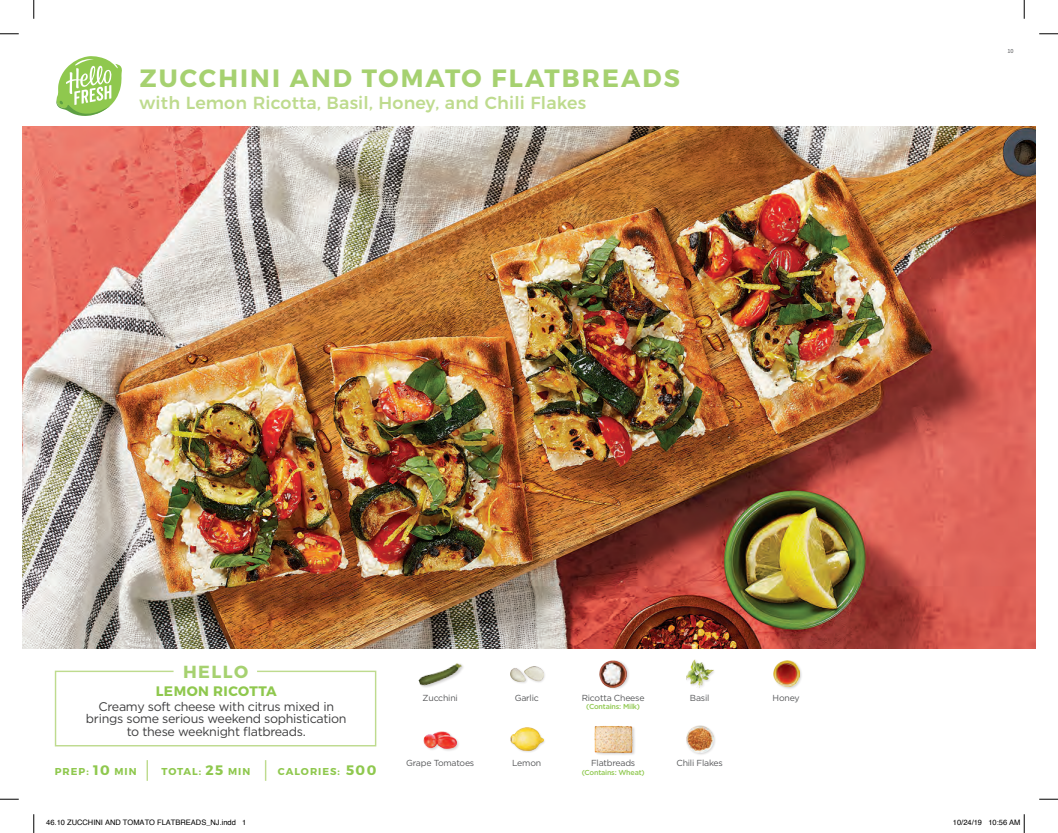
<style>
.page{position:relative;width:1058px;height:833px;background:#fff}
.page>*{position:absolute;margin:0;border:0;box-sizing:border-box;transform-origin:0 0}
.t1{font:700 25px "Montserrat";letter-spacing:.085em;color:#a6d170}
.t2{font:500 17.5px "Montserrat";letter-spacing:.01em;color:#bedb8e}
.t3{font:700 17.5px "Montserrat";letter-spacing:.085em;color:#a6d170}
.t4{font:700 13.75px "Montserrat";letter-spacing:.035em;color:#8fc84e}
.t5{font:12.5px/12.5px "Gotham";letter-spacing:-.025em;color:#3e3e3f;text-align:center}
.t6{font:700 10px "Montserrat";letter-spacing:.1em;color:#8fc84e}
.t7{font:8.75px "Gotham";letter-spacing:-.025em;color:#57585a}
.t8{font:7.5px "Helvetica";color:#000}
.t9{font:500 7.25px "Gotham";letter-spacing:-.025em;color:#8fc84e}
.t10{font:6.25px "Source Sans Pro";color:#57585a}
.s1{font-size:13.75px}
</style>
<div class="page">
<svg style="left:54px;top:670px;width:323px;height:77px"></svg>
<hr style="left:146px;top:760px;width:2px;height:20px;background:#bedb8e">
<svg style="left:265px;top:760px;width:1px;height:20px"></svg>
<svg style="left:56px;top:56px;width:66px;height:60px"></svg>
<img style="left:423px;top:731px;width:36px;height:20px">
<img style="left:418px;top:663px;width:45px;height:24px">
<img style="left:594px;top:726px;width:41px;height:29px">
<div style="left:599px;top:659px;width:31px;height:31px;background:#231f20;opacity:.2"></div>
<img style="left:599px;top:660px;width:27px;height:27px">
<div style="left:509px;top:727px;width:37px;height:26px;background:#231f20;opacity:.2"></div>
<img style="left:510px;top:727px;width:33px;height:23px">
<div style="left:509px;top:665px;width:37px;height:20px;background:#231f20;opacity:.2"></div>
<img style="left:510px;top:666px;width:33px;height:15px">
<div style="left:685px;top:724px;width:32px;height:32px;background:#231f20;opacity:.2"></div>
<img style="left:686px;top:725px;width:27px;height:27px">
<img style="left:686px;top:659px;width:27px;height:28px">
<div style="left:772px;top:660px;width:30px;height:30px;background:#231f20;opacity:.2"></div>
<img style="left:773px;top:660px;width:26px;height:26px">
<svg style="left:0;top:33px;width:19px;height:2px"></svg>
<svg style="left:1039px;top:33px;width:19px;height:2px"></svg>
<svg style="left:0;top:798px;width:19px;height:2px"></svg>
<svg style="left:1039px;top:798px;width:19px;height:2px"></svg>
<svg style="left:33px;top:0;width:2px;height:19px"></svg>
<svg style="left:33px;top:814px;width:2px;height:19px"></svg>
<svg style="left:1023px;top:0;width:2px;height:19px"></svg>
<svg style="left:1023px;top:814px;width:2px;height:19px"></svg>
<img style="left:23px;top:127px;width:1012px;height:521px">
<h1 class="t1" style="left:140px;top:63px;width:541px">ZUCCHINI AND TOMATO FLATBREADS</h1>
<h2 class="t2" style="left:140px;top:88px;width:448px">with Lemon Ricotta, Basil, Honey, and Chili Flakes</h2>
<p class="t10" style="left:1007px;top:47px;width:8px">10</p>
<h2 class="t3" style="left:183px;top:661px;width:67px">HELLO</h2>
<p class="t4" style="left:156px;top:682px;width:122px">LEMON RICOTTA</p>
<p class="t5" style="left:86px;top:699px;width:262px">Creamy soft cheese with citrus mixed in brings some serious weekend sophistication to these weeknight flatbreads.</p>
<p class="t6" style="left:55px;top:765px;width:83px">PREP: <span class="s1">10</span> MIN</p>
<p class="t6" style="left:162px;top:765px;width:90px">TOTAL: <span class="s1">25</span> MIN</p>
<p class="t6" style="left:278px;top:765px;width:100px">CALORIES: <span class="s1">500</span></p>
<p class="t7" style="left:422px;top:693px;width:37px">Zucchini</p>
<p class="t7" style="left:582px;top:693px;width:64px">Ricotta Cheese</p>
<p class="t7" style="left:690px;top:693px;width:21px">Basil</p>
<p class="t9" style="left:586px;top:702px;width:55px">(Contains: Milk)</p>
<p class="t7" style="left:514px;top:693px;width:26px">Garlic</p>
<p class="t7" style="left:772px;top:693px;width:28px">Honey</p>
<p class="t7" style="left:406px;top:758px;width:70px">Grape Tomatoes</p>
<p class="t7" style="left:591px;top:758px;width:46px">Flatbreads</p>
<p class="t7" style="left:676px;top:758px;width:48px">Chili Flakes</p>
<p class="t9" style="left:581px;top:767px;width:64px">(Contains: Wheat)</p>
<p class="t7" style="left:512px;top:758px;width:30px">Lemon</p>
<p class="t8" style="left:46px;top:817px;width:202px">46.10 ZUCCHINI AND TOMATO FLATBREADS_NJ.indd 1</p>
<p class="t8" style="left:953px;top:817px;width:69px">10/24/19 10:56 AM</p>
</div>
